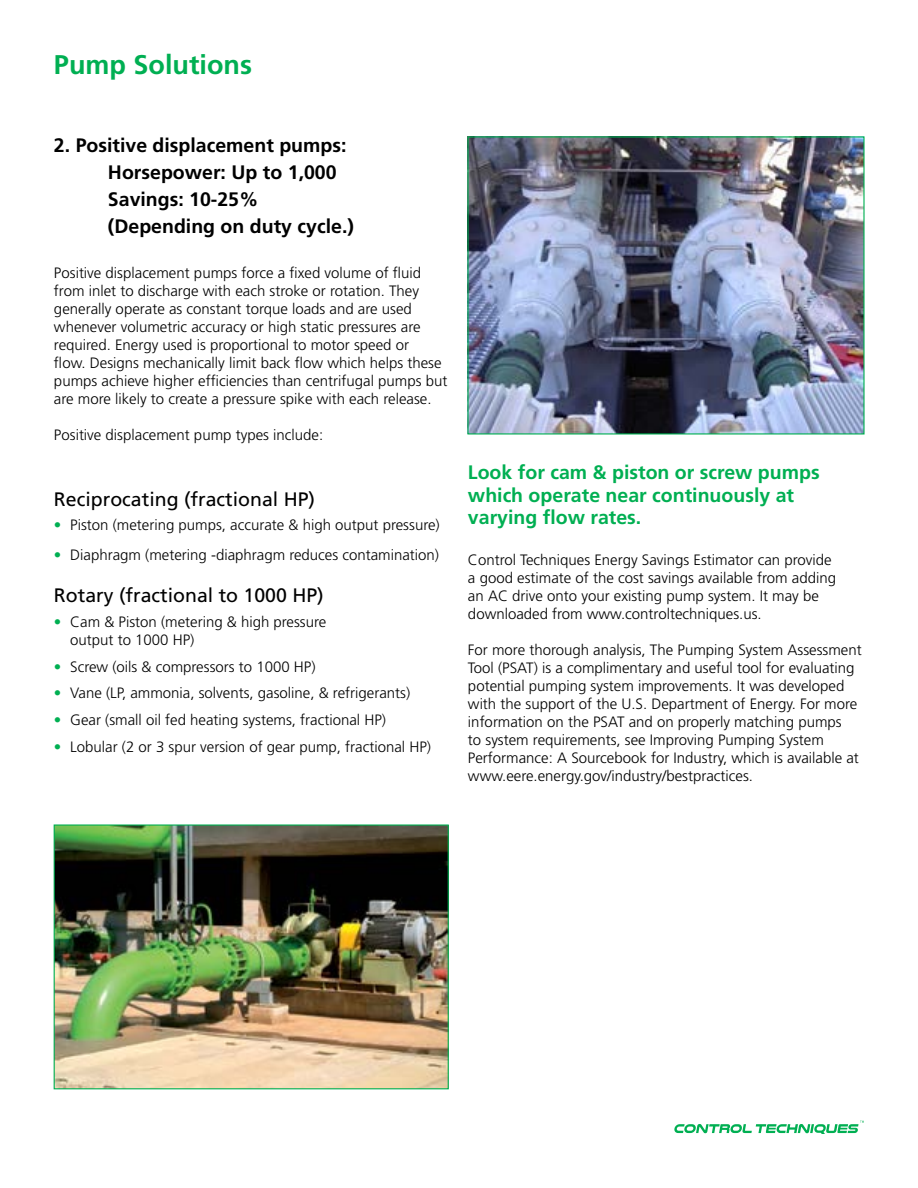
<style>
.page{position:relative;width:918px;height:1188px;background:#fff}
.page>*{position:absolute;margin:0;border:0;box-sizing:border-box;transform-origin:0 0}
.t1{font:700 27px "Frutiger";color:#00af52}
.t2{font:700 19.5px/27px "Frutiger";color:#000}
.t3{font:700 19.5px/22.5px "Frutiger";color:#00af52}
.t4{font:19.5px "Frutiger";color:#000}
.t5{font:300 15px/18px "Frutiger";color:#000}
.s1{font-weight:400;color:#00af52}
</style>
<div class="page">
<img style="left:56px;top:826px;width:391px;height:261px">
<div style="left:54px;top:824px;width:395px;height:265px;border:1px solid #00af52"></div>
<img style="left:469px;top:138px;width:394px;height:295px">
<div style="left:467px;top:136px;width:398px;height:299px;border:1px solid #00af52"></div>
<svg style="left:674px;top:1121px;width:190px;height:13px"></svg>
<h1 class="t1" style="left:54px;top:49px;width:200px">Pump Solutions</h1>
<h2 class="t2" style="left:108px;top:131px;width:247px;text-indent:-54px">2. Positive displacement pumps:<br>Horsepower: Up to 1,000<br>Savings: 10-25% (Depending on duty cycle.)</h2>
<p class="t5" style="left:54px;top:264px;width:395px">Positive displacement pumps force a fixed volume of fluid from inlet to discharge with each stroke or rotation. They generally operate as constant torque loads and are used whenever volumetric accuracy or high static pressures are required. Energy used is proportional to motor speed or<br>flow. Designs mechanically limit back flow which helps these pumps achieve higher efficiencies than centrifugal pumps but are more likely to create a pressure spike with each release.</p>
<p class="t5" style="left:54px;top:426px;width:271px">Positive displacement pump types include:</p>
<h2 class="t4" style="left:54px;top:487px;width:263px">Reciprocating (fractional HP)</h2>
<p class="t5" style="left:54px;top:516px;width:387px"><span class="s1">•</span> Piston (metering pumps, accurate &amp; high output pressure)</p>
<p class="t5" style="left:54px;top:546px;width:387px"><span class="s1">•</span> Diaphragm (metering -diaphragm reduces contamination)</p>
<h2 class="t4" style="left:54px;top:584px;width:271px">Rotary (fractional to 1000 HP)</h2>
<p class="t5" style="left:70px;top:613px;width:258px;text-indent:-16px"><span class="s1">•</span> Cam &amp; Piston (metering &amp; high pressure output to 1000 HP)</p>
<p class="t5" style="left:54px;top:658px;width:263px"><span class="s1">•</span> Screw (oils &amp; compressors to 1000 HP)</p>
<p class="t5" style="left:54px;top:684px;width:358px"><span class="s1">•</span> Vane (LP, ammonia, solvents, gasoline, &amp; refrigerants)</p>
<p class="t5" style="left:54px;top:711px;width:334px"><span class="s1">•</span> Gear (small oil fed heating systems, fractional HP)</p>
<p class="t5" style="left:54px;top:738px;width:379px"><span class="s1">•</span> Lobular (2 or 3 spur version of gear pump, fractional HP)</p>
<h2 class="t3" style="left:468px;top:461px;width:353px">Look for cam &amp; piston or screw pumps which operate near continuously at varying flow rates.</h2>
<p class="t5" style="left:468px;top:551px;width:370px">Control Techniques Energy Savings Estimator can provide a good estimate of the cost savings available from adding an AC drive onto your existing pump system. It may be downloaded from www.controltechniques.us.</p>
<p class="t5" style="left:468px;top:641px;width:395px">For more thorough analysis, The Pumping System Assessment Tool (PSAT) is a complimentary and useful tool for evaluating potential pumping system improvements. It was developed with the support of the U.S. Department of Energy. For more information on the PSAT and on properly matching pumps<br>to system requirements, see Improving Pumping System Performance: A Sourcebook for Industry, which is available at www.eere.energy.gov/industry/bestpractices.</p>
</div>
